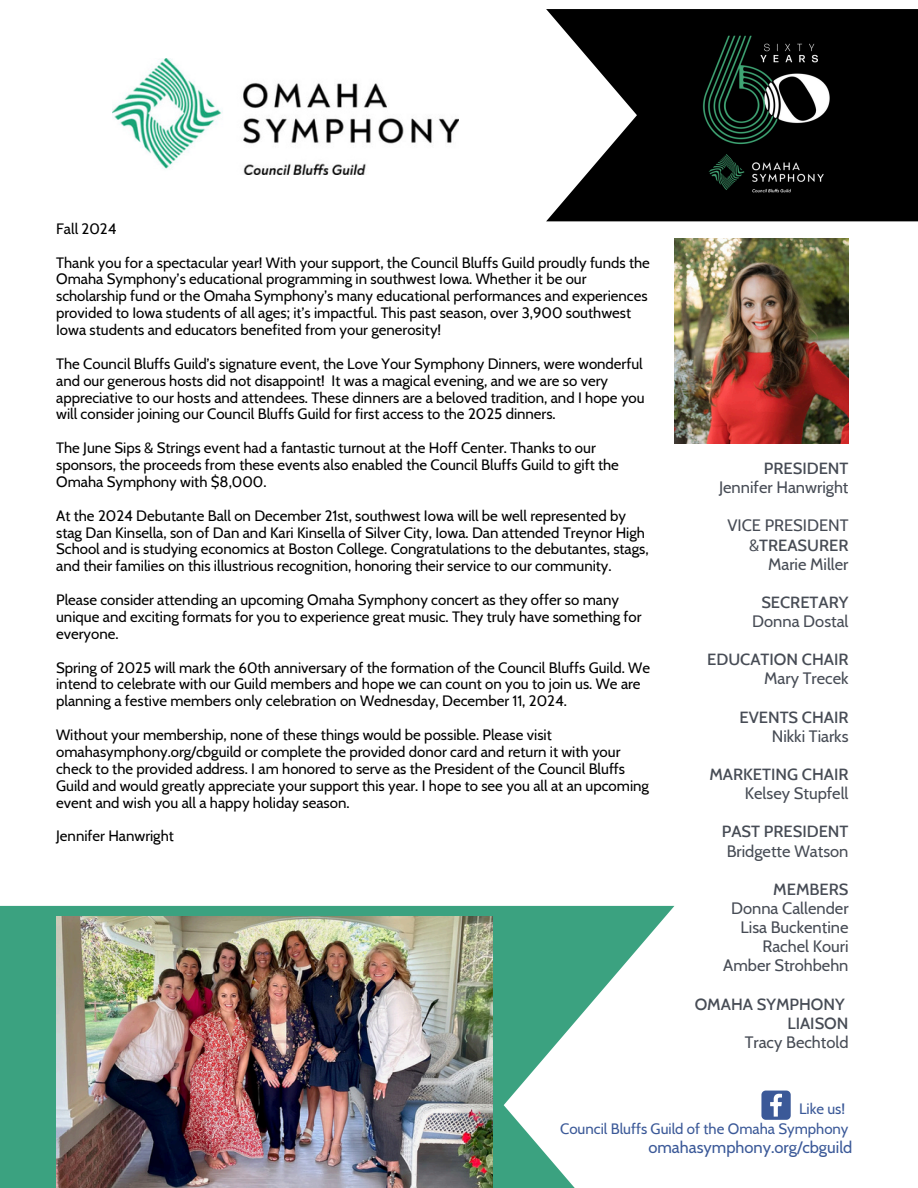
<style>
.page{position:relative;width:918px;height:1188px;background:#fff}
.page>*{position:absolute;margin:0;border:0;box-sizing:border-box;transform-origin:0 0}
.t1{font:16.5px/19.2px "Cabin";color:#474c55;text-align:right}
.t2{font:500 16.5px/19.2px "Cabin";color:#474c55;text-align:right}
.t3{font:16.5px "Cabin";color:#3b5998}
.t4{font:15px/16.8px "Cabin";color:#000}
.t5{font:15px "Cabin";color:#3b5998}
.s1{font-weight:500}
</style>
<div class="page">
<img style="left:112px;top:59px;width:347px;height:115px">
<svg style="left:546px;top:9px;width:372px;height:212px;fill:#000"></svg>
<img style="left:674px;top:238px;width:175px;height:206px">
<svg style="left:0;top:906px;width:674px;height:282px;fill:#3ba280"></svg>
<svg style="left:761px;top:1091px;width:30px;height:29px"></svg>
<img style="left:679px;top:31px;width:170px;height:168px">
<img style="left:56px;top:917px;width:436px;height:271px">
<p class="t4" style="left:56px;top:220px;width:62px">Fall 2024</p>
<p class="t4" style="left:56px;top:254px;width:595px">Thank you for a spectacular year! With your support, the Council Bluffs Guild proudly funds the Omaha Symphony’s educational programming in southwest Iowa. Whether it be our scholarship fund or the Omaha Symphony’s many educational performances and experiences provided to Iowa students of all ages; it’s impactful. This past season, over 3,900 southwest Iowa students and educators benefited from your generosity!</p>
<p class="t4" style="left:56px;top:355px;width:590px">The Council Bluffs Guild’s signature event, the Love Your Symphony Dinners, were wonderful and our generous hosts did not disappoint! It was a magical evening, and we are so very appreciative to our hosts and attendees. These dinners are a beloved tradition, and I hope you will consider joining our Council Bluffs Guild for first access to the 2025 dinners.</p>
<p class="t4" style="left:56px;top:439px;width:564px">The June Sips &amp; Strings event had a fantastic turnout at the Hoff Center. Thanks to our sponsors, the proceeds from these events also enabled the Council Bluffs Guild to gift the<br>Omaha Symphony with $8,000.</p>
<p class="t4" style="left:56px;top:507px;width:594px">At the 2024 Debutante Ball on December 21st, southwest Iowa will be well represented by stag Dan Kinsella, son of Dan and Kari Kinsella of Silver City, Iowa. Dan attended Treynor High School and is studying economics at Boston College. Congratulations to the debutantes, stags, and their families on this illustrious recognition, honoring their service to our community.</p>
<p class="t4" style="left:56px;top:591px;width:587px">Please consider attending an upcoming Omaha Symphony concert as they offer so many unique and exciting formats for you to experience great music. They truly have something for everyone.</p>
<p class="t4" style="left:56px;top:659px;width:595px">Spring of 2025 will mark the 60th anniversary of the formation of the Council Bluffs Guild. We intend to celebrate with our Guild members and hope we can count on you to join us. We are planning a festive members only celebration on Wednesday, December 11, 2024.</p>
<p class="t4" style="left:56px;top:726px;width:594px">Without your membership, none of these things would be possible. Please visit omahasymphony.org/cbguild or complete the provided donor card and return it with your check to the provided address. I am honored to serve as the President of the Council Bluffs Guild and would greatly appreciate your support this year. I hope to see you all at an upcoming event and wish you all a happy holiday season.</p>
<p class="t4" style="left:56px;top:828px;width:119px">Jennifer Hanwright</p>
<p class="t2" style="left:764px;top:459px;width:86px">PRESIDENT</p>
<p class="t1" style="left:719px;top:478px;width:131px">Jennifer Hanwright</p>
<p class="t1" style="left:727px;top:516px;width:123px">VICE PRESIDENT &amp;<span class="s1">TREASURER<br></span>Marie Miller</p>
<p class="t2" style="left:761px;top:592px;width:89px">SECRETARY</p>
<p class="t1" style="left:752px;top:612px;width:98px">Donna Dostal</p>
<p class="t2" style="left:707px;top:650px;width:143px">EDUCATION CHAIR</p>
<p class="t1" style="left:764px;top:669px;width:86px">Mary Trecek</p>
<p class="t2" style="left:739px;top:707px;width:111px">EVENTS CHAIR</p>
<p class="t1" style="left:772px;top:726px;width:78px">Nikki Tiarks</p>
<p class="t2" style="left:709px;top:765px;width:141px">MARKETING CHAIR</p>
<p class="t1" style="left:745px;top:784px;width:105px">Kelsey Stupfell</p>
<p class="t2" style="left:722px;top:822px;width:128px">PAST PRESIDENT</p>
<p class="t1" style="left:727px;top:841px;width:123px">Bridgette Watson</p>
<p class="t2" style="left:773px;top:879px;width:77px">MEMBERS</p>
<p class="t1" style="left:723px;top:898px;width:127px">Donna Callender<br>Lisa Buckentine<br>Rachel Kouri<br>Amber Strohbehn</p>
<p class="t2" style="left:695px;top:994px;width:155px">OMAHA SYMPHONY<br>LIAISON</p>
<p class="t1" style="left:745px;top:1032px;width:105px">Tracy Bechtold</p>
<p class="t5" style="left:799px;top:1100px;width:48px">Like us!</p>
<p class="t5" style="left:560px;top:1120px;width:290px">Council Bluffs Guild of the Omaha Symphony</p>
<p class="t3" style="left:648px;top:1137px;width:205px">omahasymphony.org/cbguild</p>
</div>
